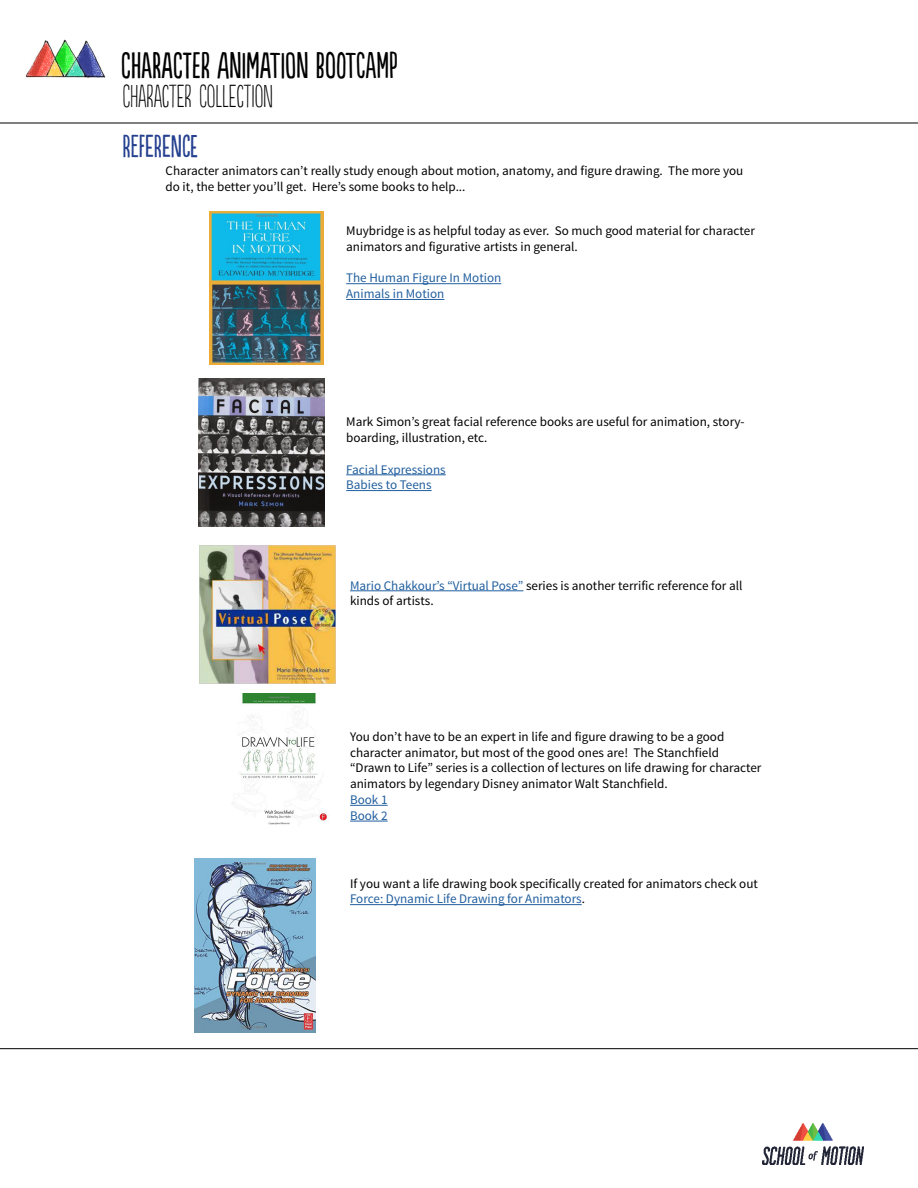
<style>
.page{position:relative;width:918px;height:1188px;background:#fff}
.page>*{position:absolute;margin:0;border:0;box-sizing:border-box;transform-origin:0 0}
.t1{font:34.5px "Populaire";color:#000}
.t2{font:300 30px "Populaire";color:#000}
.t3{font:30px "Populaire";color:#25408f}
.t4{font:13.2px/15.8px "Source Sans Pro";color:#000}
.t5{font:13.2px/15.8px "Source Sans Pro";color:#215e9e}
.s1{color:#215e9e}
</style>
<div class="page">
<img style="left:763px;top:1124px;width:100px;height:40px">
<hr style="left:0;top:123px;width:918px;height:1px;background:#000">
<hr style="left:0;top:1048px;width:918px;height:1px;background:#000">
<img style="left:25px;top:39px;width:81px;height:39px">
<hr style="left:350px;top:590px;width:173px;height:1px;background:#215e9e">
<hr style="left:350px;top:805px;width:38px;height:1px;background:#215e9e">
<hr style="left:350px;top:821px;width:38px;height:1px;background:#215e9e">
<hr style="left:350px;top:904px;width:232px;height:1px;background:#215e9e">
<img style="left:200px;top:546px;width:136px;height:137px">
<img style="left:232px;top:693px;width:96px;height:132px">
<img style="left:195px;top:859px;width:121px;height:173px">
<hr style="left:346px;top:283px;width:155px;height:1px;background:#215e9e">
<hr style="left:346px;top:299px;width:98px;height:1px;background:#215e9e">
<img style="left:209px;top:212px;width:114px;height:153px">
<hr style="left:346px;top:474px;width:100px;height:1px;background:#215e9e">
<hr style="left:346px;top:490px;width:86px;height:1px;background:#215e9e">
<img style="left:198px;top:379px;width:126px;height:148px">
<h1 class="t1" style="left:121px;top:47px;width:278px">CHARACTER ANIMATION BOOTCAMP</h1>
<h2 class="t2" style="left:122px;top:81px;width:152px">CHARACTER COLLECTION</h2>
<h2 class="t3" style="left:122px;top:130px;width:77px">REFERENCE</h2>
<p class="t4" style="left:166px;top:163px;width:579px">Character animators can’t really study enough about motion, anatomy, and figure drawing. The more you do it, the better you’ll get. Here’s some books to help...</p>
<p class="t4" style="left:346px;top:223px;width:410px">Muybridge is as helpful today as ever. So much good material for character animators and figurative artists in general.</p>
<p class="t5" style="left:346px;top:270px;width:157px">The Human Figure In Motion<br>Animals in Motion</p>
<p class="t4" style="left:346px;top:414px;width:400px">Mark Simon’s great facial reference books are useful for animation, story&shy;boarding, illustration, etc.</p>
<p class="t5" style="left:346px;top:461px;width:101px">Facial Expressions<br>Babies to Teens</p>
<p class="t4" style="left:350px;top:577px;width:394px"><span class="s1">Mario Chakkour’s “Virtual Pose”</span> series is another terrific reference for all kinds of artists.</p>
<p class="t4" style="left:350px;top:729px;width:413px">You don’t have to be an expert in life and figure drawing to be a good character animator, but most of the good ones are! The Stanchfield “Drawn to Life” series is a collection of lectures on life drawing for character animators by legendary Disney animator Walt Stanchfield.</p>
<p class="t5" style="left:350px;top:792px;width:39px">Book 1<br>Book 2</p>
<p class="t4" style="left:350px;top:876px;width:409px">If you want a life drawing book specifically created for animators check out<br><span class="s1">Force: Dynamic Life Drawing for Animators</span>.</p>
</div>
